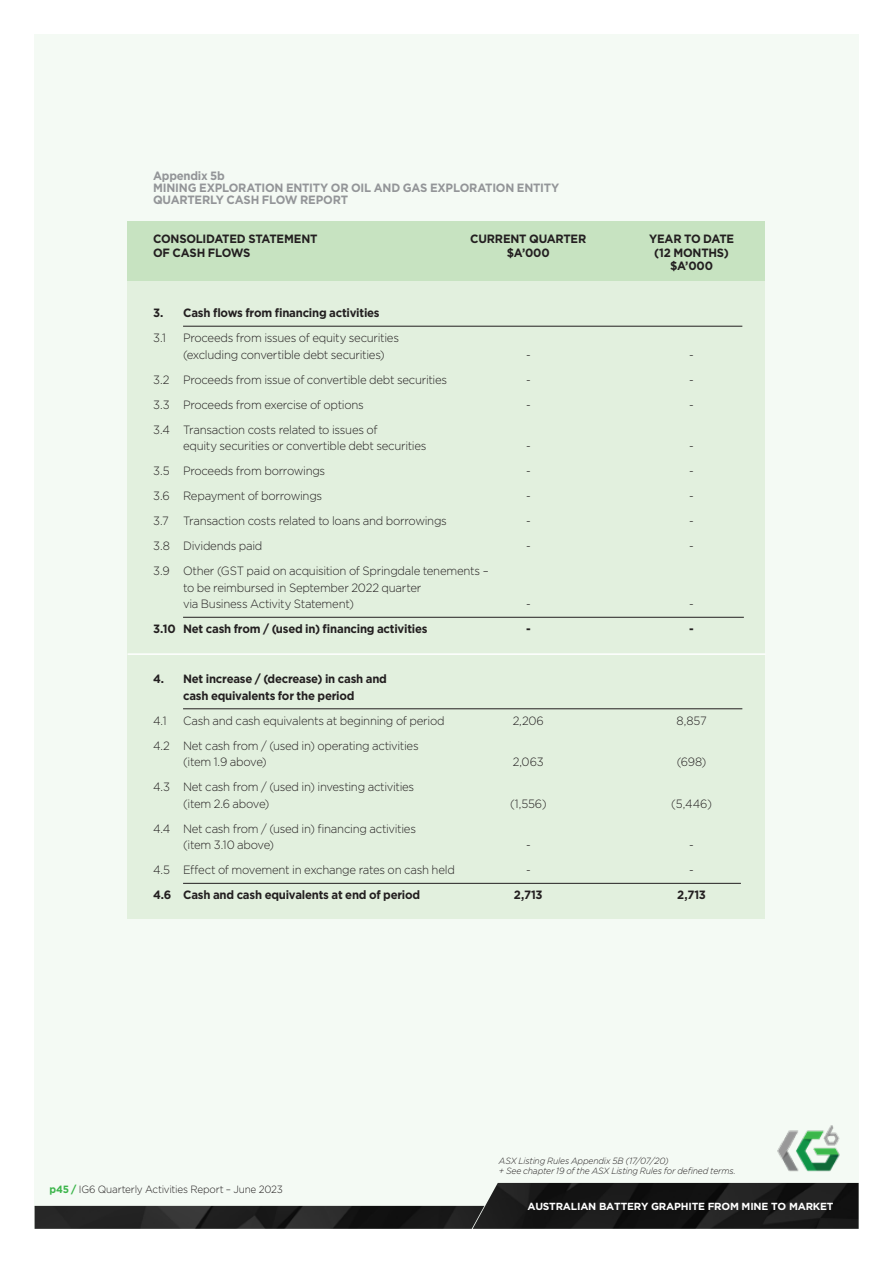
<style>
.page{position:relative;width:893px;height:1263px;background:#fff}
.page>*{position:absolute;margin:0;border:0;box-sizing:border-box;transform-origin:0 0}
.Main_body_copy{font:300 12px/16.5px "Gotham";letter-spacing:-.025em;color:#231f20;scale:.95 1}
.Main_body_copy-2{font:700 12px/16.5px "Gotham";letter-spacing:-.02em;color:#231f20;text-align:center;scale:.95 1}
.Main_body_copy-3{font:700 12px/12px "Gotham";letter-spacing:-.02em;color:#939598;scale:.95 1}
.t1{font:300 10.5px "Gotham";letter-spacing:-.02em;color:#231f20;scale:.95 1}
.t2{font:700 10.35px "Gotham HTF";letter-spacing:-.02em;color:#fff}
.Main_body_copy-4{font:italic 300 9px/10.5px "Gotham";letter-spacing:-.015em;color:#231f20;scale:.95 1}
.s1{font-weight:700;color:#3cb54b}
</style>
<div class="page">
<div style="left:34px;top:34px;width:825px;height:1195px;background:#f4faf4"></div>
<img style="left:35px;top:1183px;width:824px;height:46px">
<img style="left:777px;top:1125px;width:63px;height:47px">
<div style="left:128px;top:225px;width:637px;height:693px;background:#e2f0de"></div>
<hr style="left:183px;top:326px;width:559px;height:1px;background:#231f20">
<hr style="left:183px;top:617px;width:561px;height:1px;background:#231f20">
<hr style="left:183px;top:708px;width:559px;height:1px;background:#231f20">
<hr style="left:183px;top:883px;width:558px;height:1px;background:#231f20">
<hr style="left:128px;top:653px;width:637px;height:2px;background:#fff">
<div style="left:128px;top:221px;width:637px;height:60px;background:#c7e3c1"></div>
<p class="Main_body_copy-3" style="left:153px;top:169px;width:429px">Appendix 5b<br>MINING EXPLORATION ENTITY OR OIL AND GAS EXPLORATION ENTITY<br>QUARTERLY CASH FLOW REPORT</p>
<p class="Main_body_copy-2" style="left:153px;top:231px;width:175px">CONSOLIDATED STATEMENT</p>
<p class="Main_body_copy-2" style="left:470px;top:231px;width:124px">CURRENT QUARTER</p>
<p class="Main_body_copy-2" style="left:649px;top:231px;width:91px">YEAR TO DATE</p>
<p class="Main_body_copy-2" style="left:153px;top:244px;width:104px">OF CASH FLOWS</p>
<p class="Main_body_copy-2" style="left:507px;top:244px;width:47px">$A’000</p>
<p class="Main_body_copy-2" style="left:654px;top:246px;width:80px;line-height:13.5px">(12 MONTHS) $A’000</p>
<p class="Main_body_copy-2" style="left:153px;top:305px;width:240px">3. Cash flows from financing activities</p>
<p class="Main_body_copy" style="left:153px;top:329px;width:15px">3.1</p>
<p class="Main_body_copy" style="left:183px;top:329px;width:229px">Proceeds from issues of equity securities (excluding convertible debt securities)</p>
<p class="Main_body_copy" style="left:526px;top:346px;width:6px">-</p>
<p class="Main_body_copy" style="left:689px;top:346px;width:6px">-</p>
<p class="Main_body_copy" style="left:153px;top:371px;width:311px">3.2 Proceeds from issue of convertible debt securities</p>
<p class="Main_body_copy" style="left:526px;top:371px;width:6px">-</p>
<p class="Main_body_copy" style="left:689px;top:371px;width:6px">-</p>
<p class="Main_body_copy" style="left:153px;top:396px;width:223px">3.3 Proceeds from exercise of options</p>
<p class="Main_body_copy" style="left:526px;top:396px;width:6px">-</p>
<p class="Main_body_copy" style="left:689px;top:396px;width:6px">-</p>
<p class="Main_body_copy" style="left:183px;top:421px;width:258px;text-indent:-30px">3.4 Transaction costs related to issues of<br>equity securities or convertible debt securities</p>
<p class="Main_body_copy" style="left:526px;top:437px;width:6px">-</p>
<p class="Main_body_copy" style="left:689px;top:437px;width:6px">-</p>
<p class="Main_body_copy" style="left:153px;top:462px;width:183px">3.5 Proceeds from borrowings</p>
<p class="Main_body_copy" style="left:526px;top:462px;width:6px">-</p>
<p class="Main_body_copy" style="left:689px;top:462px;width:6px">-</p>
<p class="Main_body_copy" style="left:153px;top:487px;width:180px">3.6 Repayment of borrowings</p>
<p class="Main_body_copy" style="left:526px;top:487px;width:6px">-</p>
<p class="Main_body_copy" style="left:689px;top:487px;width:6px">-</p>
<p class="Main_body_copy" style="left:153px;top:512px;width:311px">3.7 Transaction costs related to loans and borrowings</p>
<p class="Main_body_copy" style="left:526px;top:512px;width:6px">-</p>
<p class="Main_body_copy" style="left:689px;top:512px;width:6px">-</p>
<p class="Main_body_copy" style="left:153px;top:537px;width:117px">3.8 Dividends paid</p>
<p class="Main_body_copy" style="left:526px;top:537px;width:6px">-</p>
<p class="Main_body_copy" style="left:689px;top:537px;width:6px">-</p>
<p class="Main_body_copy" style="left:183px;top:562px;width:323px;text-indent:-30px">3.9 Other (GST paid on acquisition of Springdale tenements – to be reimbursed in September 2022 quarter<br>via Business Activity Statement)</p>
<p class="Main_body_copy" style="left:526px;top:595px;width:6px">-</p>
<p class="Main_body_copy" style="left:689px;top:595px;width:6px">-</p>
<p class="Main_body_copy-2" style="left:153px;top:621px;width:290px">3.10 Net cash from / (used in) financing activities</p>
<p class="Main_body_copy-2" style="left:526px;top:621px;width:6px">-</p>
<p class="Main_body_copy-2" style="left:689px;top:621px;width:6px">-</p>
<p class="Main_body_copy-2" style="left:153px;top:671px;width:248px">4. Net increase / (decrease) in cash and cash equivalents for the period</p>
<p class="Main_body_copy" style="left:153px;top:712px;width:16px">4.1</p>
<p class="Main_body_copy" style="left:183px;top:712px;width:277px">Cash and cash equivalents at beginning of period</p>
<p class="Main_body_copy" style="left:513px;top:712px;width:34px">2,206</p>
<p class="Main_body_copy" style="left:676px;top:712px;width:33px">8,857</p>
<p class="Main_body_copy" style="left:183px;top:737px;width:250px;text-indent:-30px">4.2 Net cash from / (used in) operating activities (item 1.9 above)</p>
<p class="Main_body_copy" style="left:513px;top:753px;width:34px">2,063</p>
<p class="Main_body_copy" style="left:677px;top:753px;width:33px">(698)</p>
<p class="Main_body_copy" style="left:183px;top:778px;width:245px;text-indent:-30px">4.3 Net cash from / (used in) investing activities (item 2.6 above)</p>
<p class="Main_body_copy" style="left:183px;top:820px;width:247px;text-indent:-30px">4.4 Net cash from / (used in) financing activities (item 3.10 above)</p>
<p class="Main_body_copy" style="left:510px;top:795px;width:40px">(1,556)</p>
<p class="Main_body_copy" style="left:671px;top:795px;width:44px">(5,446)</p>
<p class="Main_body_copy" style="left:526px;top:836px;width:6px">-</p>
<p class="Main_body_copy" style="left:689px;top:836px;width:6px">-</p>
<p class="Main_body_copy" style="left:153px;top:861px;width:319px">4.5 Effect of movement in exchange rates on cash held</p>
<p class="Main_body_copy" style="left:526px;top:861px;width:6px">-</p>
<p class="Main_body_copy" style="left:689px;top:861px;width:6px">-</p>
<p class="Main_body_copy-2" style="left:153px;top:887px;width:283px">4.6 Cash and cash equivalents at end of period</p>
<p class="Main_body_copy-2" style="left:514px;top:887px;width:32px">2,713</p>
<p class="Main_body_copy-2" style="left:677px;top:887px;width:32px">2,713</p>
<p class="t1" style="left:50px;top:1182px;width:247px"><span class="s1">p45 /</span> IG6 Quarterly Activities Report – June 2023</p>
<p class="Main_body_copy-4" style="left:499px;top:1155px;width:251px">ASX Listing Rules Appendix 5B (17/07/20)<br>+ See chapter 19 of the ASX Listing Rules for defined terms.</p>
<p class="t2" style="left:527px;top:1200px;width:308px">AUSTRALIAN BATTERY GRAPHITE FROM MINE TO MARKET</p>
</div>
